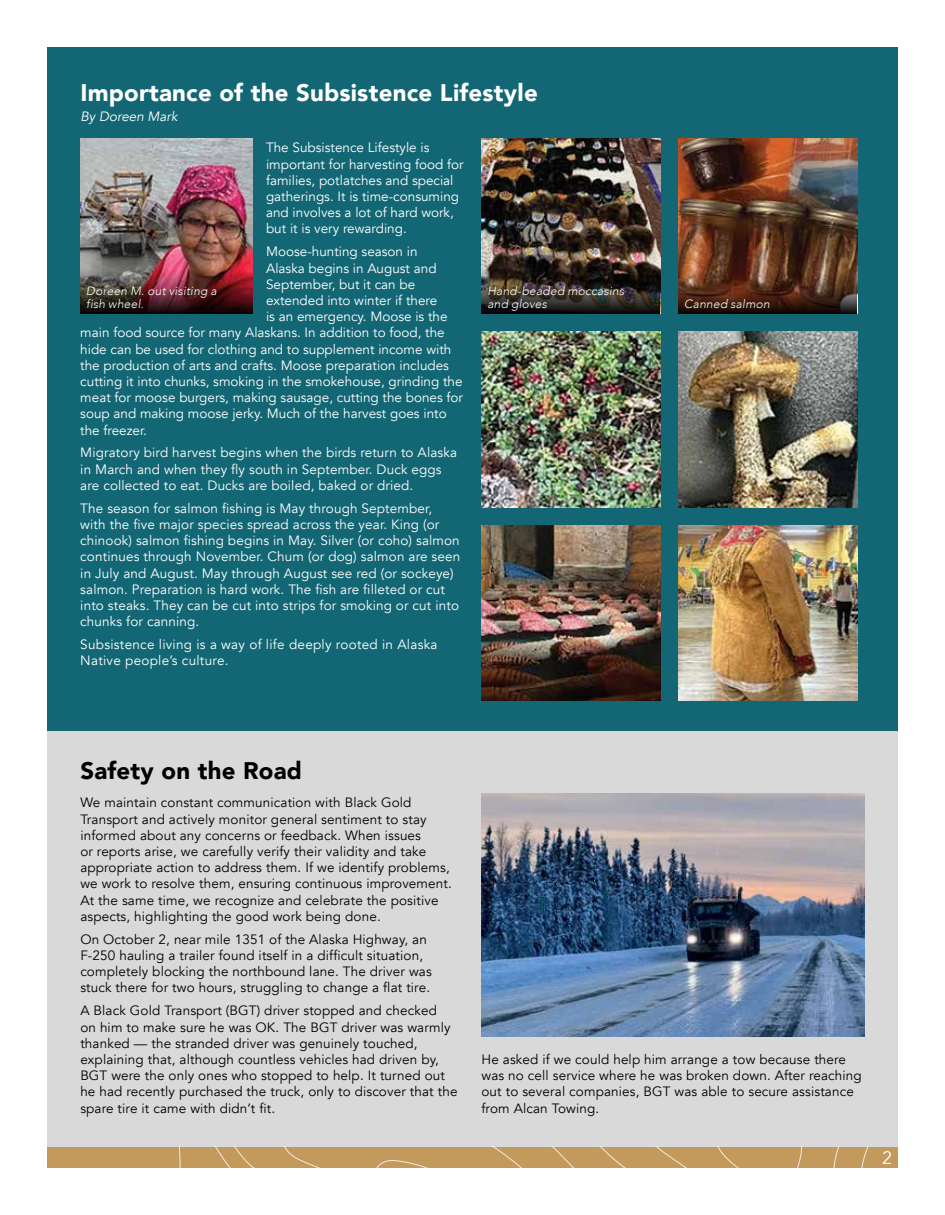
<style>
.page{position:relative;width:945px;height:1215px;background:#fff}
.page>*{position:absolute;margin:0;border:0;box-sizing:border-box;transform-origin:0 0}
.t1{font:900 24px "Avenir";letter-spacing:.01em;color:#fff}
.t2{font:900 24px "Avenir";letter-spacing:.01em;color:#000}
.t3{font:18px "Avenir";color:#fff}
.t4{font:13.5px/16.2px "Avenir";color:#fff}
.t5{font:13.5px/16.2px "Avenir";letter-spacing:.01em;color:#000}
.t6{font:13.5px/16.2px "Avenir";letter-spacing:.02em;color:#fff}
.t7{font:italic 13.5px "Avenir";color:#fff}
.t8{font:italic 300 12px/13.5px "Avenir";letter-spacing:.02em;color:#fff}
</style>
<div class="page">
<div style="left:47px;top:47px;width:851px;height:1121px;background:#d9d9d9"></div>
<div style="left:47px;top:1147px;width:851px;height:21px;background:#c49a5c"></div>
<svg style="left:179px;top:1147px;width:689px;height:21px"></svg>
<div style="left:47px;top:47px;width:851px;height:683px;background:#136774"></div>
<img style="left:482px;top:139px;width:178px;height:130px">
<svg style="left:482px;top:269px;width:178px;height:45px;background:#2a2420"></svg>
<img style="left:482px;top:332px;width:178px;height:175px">
<img style="left:482px;top:525px;width:178px;height:175px">
<img style="left:678px;top:139px;width:179px;height:130px">
<svg style="left:678px;top:269px;width:179px;height:45px;background:#4c2b1b"></svg>
<img style="left:678px;top:332px;width:179px;height:175px">
<img style="left:678px;top:525px;width:179px;height:175px">
<img style="left:80px;top:139px;width:173px;height:130px">
<img style="left:80px;top:269px;width:173px;height:45px">
<img style="left:482px;top:794px;width:383px;height:243px">
<h1 class="t1" style="left:80px;top:72px;width:459px">Importance of the Subsistence Lifestyle</h1>
<p class="t7" style="left:80px;top:108px;width:99px">By Doreen Mark</p>
<p class="t4" style="left:266px;top:140px;width:199px">The Subsistence Lifestyle is important for harvesting food for families, potlatches and special gatherings. It is time-consuming and involves a lot of hard work, but it is very rewarding.</p>
<p class="t4" style="left:266px;top:244px;width:153px">Moose-hunting season in</p>
<p class="t4" style="left:266px;top:260px;width:172px">Alaska begins in August and</p>
<p class="t4" style="left:266px;top:276px;width:151px">September, but it can be</p>
<p class="t4" style="left:266px;top:292px;width:173px">extended into winter if there</p>
<p class="t4" style="left:266px;top:309px;width:183px">is an emergency. Moose is the</p>
<p class="t4" style="left:80px;top:325px;width:366px">main food source for many Alaskans. In addition to food, the</p>
<p class="t4" style="left:80px;top:341px;width:373px">hide can be used for clothing and to supplement income with</p>
<p class="t4" style="left:80px;top:357px;width:370px">the production of arts and crafts. Moose preparation includes</p>
<p class="t4" style="left:80px;top:373px;width:384px">cutting it into chunks, smoking in the smokehouse, grinding the</p>
<p class="t4" style="left:80px;top:390px;width:384px">meat for moose burgers, making sausage, cutting the bones for</p>
<p class="t4" style="left:80px;top:406px;width:368px">soup and making moose jerky. Much of the harvest goes into</p>
<p class="t4" style="left:80px;top:422px;width:68px">the freezer.</p>
<p class="t4" style="left:80px;top:445px;width:378px">Migratory bird harvest begins when the birds return to Alaska in March and when they fly south in September. Duck eggs are collected to eat. Ducks are boiled, baked or dried.</p>
<p class="t4" style="left:80px;top:500px;width:381px">The season for salmon fishing is May through September, with the five major species spread across the year. King (or chinook) salmon fishing begins in May. Silver (or coho) salmon continues through November. Chum (or dog) salmon are seen in July and August. May through August see red (or sockeye) salmon. Preparation is hard work. The fish are filleted or cut into steaks. They can be cut into strips for smoking or cut into chunks for canning.</p>
<p class="t6" style="left:80px;top:637px;width:359px">Subsistence living is a way of life deeply rooted in Alaska<br>Native people’s culture.</p>
<p class="t8" style="left:86px;top:284px;width:132px">Doreen M. out visiting a fish wheel.</p>
<p class="t8" style="left:487px;top:284px;width:138px">Hand-beaded moccasins and gloves</p>
<p class="t8" style="left:684px;top:298px;width:87px">Canned salmon</p>
<h1 class="t2" style="left:80px;top:750px;width:223px">Safety on the Road</h1>
<p class="t5" style="left:80px;top:795px;width:373px">We maintain constant communication with Black Gold Transport and actively monitor general sentiment to stay informed about any concerns or feedback. When issues<br>or reports arise, we carefully verify their validity and take appropriate action to address them. If we identify problems, we work to resolve them, ensuring continuous improvement.<br>At the same time, we recognize and celebrate the positive aspects, highlighting the good work being done.</p>
<p class="t5" style="left:80px;top:931px;width:353px">On October 2, near mile 1351 of the Alaska Highway, an F-250 hauling a trailer found itself in a difficult situation, completely blocking the northbound lane. The driver was stuck there for two hours, struggling to change a flat tire.</p>
<p class="t5" style="left:80px;top:1003px;width:379px">A Black Gold Transport (BGT) driver stopped and checked<br>on him to make sure he was OK. The BGT driver was warmly thanked — the stranded driver was genuinely touched, explaining that, although countless vehicles had driven by, BGT were the only ones who stopped to help. It turned out he had recently purchased the truck, only to discover that the spare tire it came with didn’t fit.</p>
<p class="t5" style="left:482px;top:1051px;width:382px">He asked if we could help him arrange a tow because there was no cell service where he was broken down. After reaching out to several companies, BGT was able to secure assistance from Alcan Towing.</p>
<h2 class="t3" style="left:882px;top:1147px;width:12px">2</h2>
</div>
